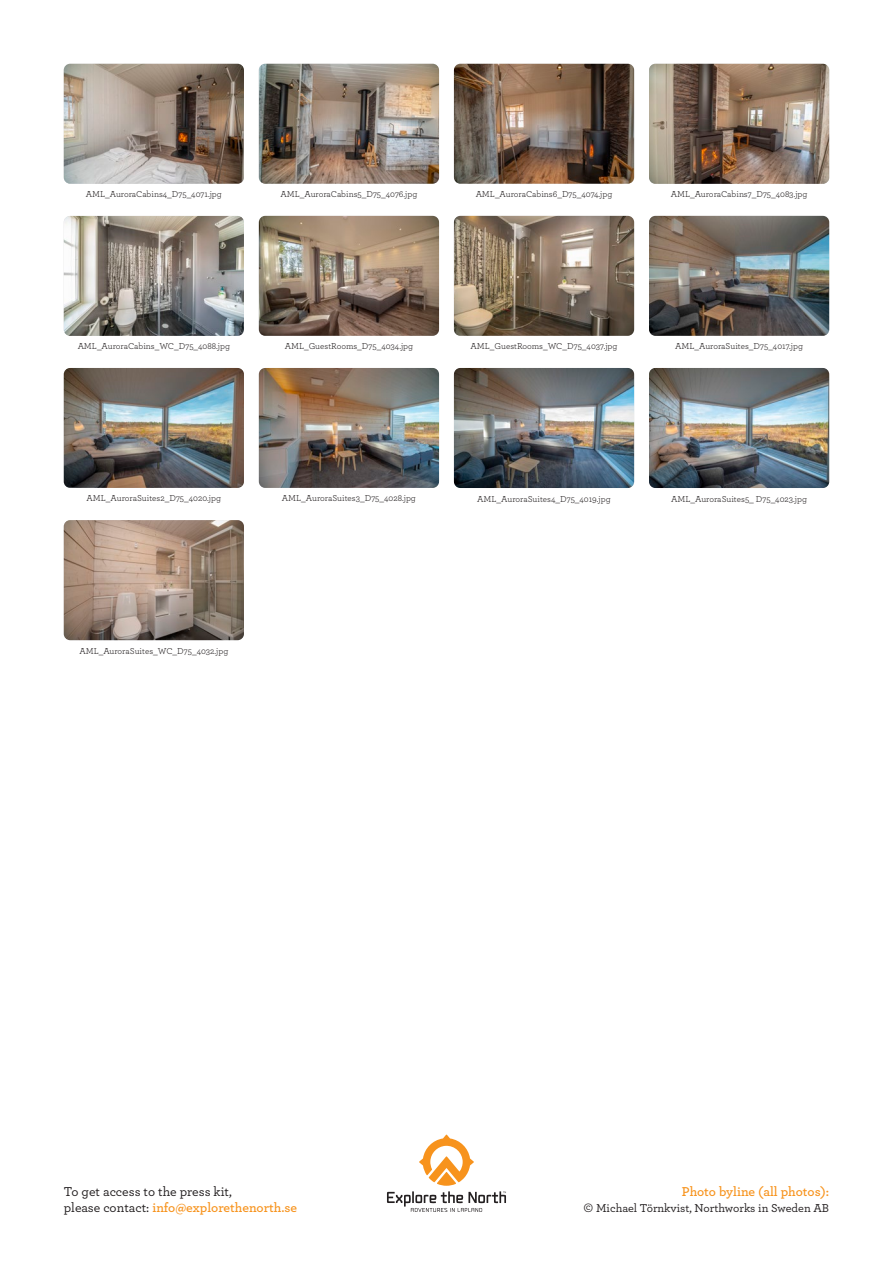
<style>
.page{position:relative;width:893px;height:1263px;background:#fff}
.page>*{position:absolute;margin:0;border:0;box-sizing:border-box;transform-origin:0 0}
.t1{font:500 13.5px/16.2px "Archer";color:#231f20}
.t2{font:600 13.5px "Archer";letter-spacing:-.005em;color:#f7931d}
.t3{font:500 12px "Archer";color:#231f20}
.t4{font:9px "Archer";color:#231f20}
.s1{font-weight:600;color:#f7931d}
.s2{font-size:16.5px}
</style>
<div class="page">
<svg style="left:387px;top:1134px;width:119px;height:78px"></svg>
<img style="left:64px;top:216px;width:180px;height:120px">
<img style="left:454px;top:64px;width:180px;height:120px">
<img style="left:649px;top:64px;width:180px;height:120px">
<img style="left:649px;top:216px;width:180px;height:120px">
<img style="left:64px;top:368px;width:180px;height:120px">
<img style="left:259px;top:368px;width:180px;height:120px">
<img style="left:64px;top:520px;width:180px;height:120px">
<img style="left:454px;top:368px;width:180px;height:120px">
<img style="left:649px;top:368px;width:180px;height:120px">
<img style="left:259px;top:216px;width:180px;height:120px">
<img style="left:454px;top:216px;width:180px;height:120px">
<img style="left:64px;top:64px;width:180px;height:120px">
<img style="left:259px;top:64px;width:180px;height:120px">
<p class="t4" style="left:86px;top:188px;width:138px">AML_AuroraCabins4_D75_4071.jpg</p>
<p class="t4" style="left:280px;top:188px;width:138px">AML_AuroraCabins5_D75_4076.jpg</p>
<p class="t4" style="left:476px;top:188px;width:138px">AML_AuroraCabins6_D75_4074.jpg</p>
<p class="t4" style="left:671px;top:188px;width:138px">AML_AuroraCabins7_D75_4083.jpg</p>
<p class="t4" style="left:78px;top:340px;width:154px">AML_AuroraCabins_WC_D75_4088.jpg</p>
<p class="t4" style="left:285px;top:340px;width:130px">AML_GuestRooms_D75_4034.jpg</p>
<p class="t4" style="left:471px;top:340px;width:148px">AML_GuestRooms_WC_D75_4037.jpg</p>
<p class="t4" style="left:675px;top:340px;width:129px">AML_AuroraSuites_D75_4017.jpg</p>
<p class="t4" style="left:87px;top:492px;width:136px">AML_AuroraSuites2_D75_4020.jpg</p>
<p class="t4" style="left:282px;top:492px;width:136px">AML_AuroraSuites3_D75_4028.jpg</p>
<p class="t4" style="left:79px;top:644px;width:151px">AML_AuroraSuites_WC_D75_4032.jpg</p>
<p class="t4" style="left:477px;top:492px;width:135px">AML_AuroraSuites4_D75_4019.jpg</p>
<p class="t4" style="left:671px;top:492px;width:137px">AML_AuroraSuites5_ D75_4023.jpg</p>
<h1 class="t1" style="left:64px;top:1182px;width:235px">To get access to the press kit,<br>please contact: <span class="s1">info@explorethenorth.se</span></h1>
<h1 class="t2" style="left:682px;top:1181px;width:149px">Photo byline (all photos):</h1>
<h2 class="t3" style="left:583px;top:1199px;width:247px"><span class="s2">©</span> Michael Törnkvist, Northworks in Sweden AB</h2>
</div>
